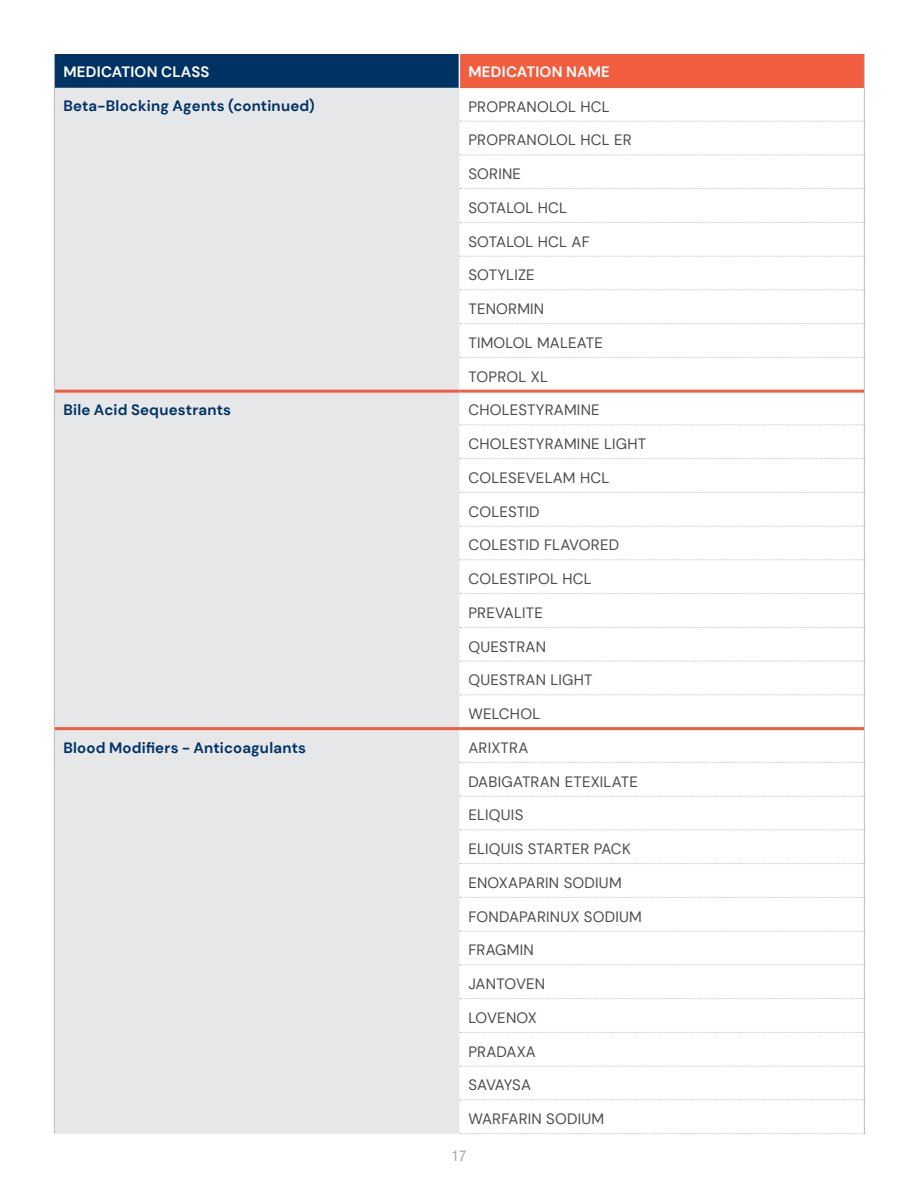
<style>
.page{position:relative;width:918px;height:1188px;background:#fff}
.page>*{position:absolute;margin:0;border:0;box-sizing:border-box;transform-origin:0 0}
.TLB_Body_CAPS{font:15px "DM Sans";letter-spacing:.015em;color:#4b4c4d}
.TLB_HD_10_12_3005{font:700 15px "DM Sans";letter-spacing:.01em;color:#003264}
.TBL_HD_10_12_100W{font:700 15px "DM Sans";letter-spacing:.015em;color:#fff}
.TLB_Body_CAPS-2{font:15px "DM Sans";letter-spacing:-.04em;color:#4b4c4d}
.t1{font:condensed 15px "Helvetica Neue LT Std";color:#a9a8aa}
</style>
<div class="page">
<div style="left:54px;top:54px;width:405px;height:34px;background:#003264"></div>
<div style="left:459px;top:54px;width:405px;height:34px;background:#f15d3f"></div>
<div style="left:55px;top:88px;width:404px;height:1046px;background:#e6e7e9"></div>
<hr style="left:459px;top:54px;width:1px;height:34px;background:#fff">
<hr style="left:55px;top:390px;width:404px;height:3px;background:#f15d3f">
<hr style="left:55px;top:727px;width:404px;height:3px;background:#f15d3f">
<hr style="left:54px;top:88px;width:1px;height:33px;background:#bcbdc0">
<hr style="left:54px;top:121px;width:1px;height:34px;background:#bcbdc0">
<hr style="left:54px;top:155px;width:1px;height:34px;background:#bcbdc0">
<hr style="left:54px;top:189px;width:1px;height:33px;background:#bcbdc0">
<hr style="left:54px;top:222px;width:1px;height:34px;background:#bcbdc0">
<hr style="left:54px;top:256px;width:1px;height:34px;background:#bcbdc0">
<hr style="left:54px;top:290px;width:1px;height:34px;background:#bcbdc0">
<hr style="left:54px;top:324px;width:1px;height:33px;background:#bcbdc0">
<hr style="left:54px;top:357px;width:1px;height:34px;background:#bcbdc0">
<hr style="left:54px;top:391px;width:1px;height:34px;background:#bcbdc0">
<hr style="left:54px;top:425px;width:1px;height:34px;background:#bcbdc0">
<hr style="left:54px;top:459px;width:1px;height:33px;background:#bcbdc0">
<hr style="left:54px;top:492px;width:1px;height:34px;background:#bcbdc0">
<hr style="left:54px;top:526px;width:1px;height:34px;background:#bcbdc0">
<hr style="left:54px;top:560px;width:1px;height:34px;background:#bcbdc0">
<hr style="left:54px;top:594px;width:1px;height:33px;background:#bcbdc0">
<hr style="left:54px;top:627px;width:1px;height:34px;background:#bcbdc0">
<hr style="left:54px;top:661px;width:1px;height:34px;background:#bcbdc0">
<hr style="left:54px;top:695px;width:1px;height:34px;background:#bcbdc0">
<hr style="left:54px;top:729px;width:1px;height:33px;background:#bcbdc0">
<hr style="left:54px;top:762px;width:1px;height:34px;background:#bcbdc0">
<hr style="left:54px;top:796px;width:1px;height:34px;background:#bcbdc0">
<hr style="left:54px;top:830px;width:1px;height:34px;background:#bcbdc0">
<hr style="left:54px;top:864px;width:1px;height:33px;background:#bcbdc0">
<hr style="left:54px;top:897px;width:1px;height:34px;background:#bcbdc0">
<hr style="left:54px;top:931px;width:1px;height:34px;background:#bcbdc0">
<hr style="left:54px;top:965px;width:1px;height:34px;background:#bcbdc0">
<hr style="left:54px;top:999px;width:1px;height:33px;background:#bcbdc0">
<hr style="left:864px;top:88px;width:1px;height:33px;background:#bcbdc0">
<hr style="left:864px;top:121px;width:1px;height:34px;background:#bcbdc0">
<hr style="left:864px;top:155px;width:1px;height:34px;background:#bcbdc0">
<hr style="left:864px;top:189px;width:1px;height:33px;background:#bcbdc0">
<hr style="left:864px;top:222px;width:1px;height:34px;background:#bcbdc0">
<hr style="left:864px;top:256px;width:1px;height:34px;background:#bcbdc0">
<hr style="left:864px;top:290px;width:1px;height:34px;background:#bcbdc0">
<hr style="left:864px;top:324px;width:1px;height:33px;background:#bcbdc0">
<hr style="left:864px;top:357px;width:1px;height:34px;background:#bcbdc0">
<hr style="left:864px;top:391px;width:1px;height:34px;background:#bcbdc0">
<hr style="left:864px;top:425px;width:1px;height:34px;background:#bcbdc0">
<hr style="left:864px;top:459px;width:1px;height:33px;background:#bcbdc0">
<hr style="left:864px;top:492px;width:1px;height:34px;background:#bcbdc0">
<hr style="left:864px;top:526px;width:1px;height:34px;background:#bcbdc0">
<hr style="left:864px;top:560px;width:1px;height:34px;background:#bcbdc0">
<hr style="left:864px;top:594px;width:1px;height:33px;background:#bcbdc0">
<hr style="left:864px;top:627px;width:1px;height:34px;background:#bcbdc0">
<hr style="left:864px;top:661px;width:1px;height:34px;background:#bcbdc0">
<hr style="left:864px;top:695px;width:1px;height:34px;background:#bcbdc0">
<hr style="left:864px;top:729px;width:1px;height:33px;background:#bcbdc0">
<hr style="left:864px;top:762px;width:1px;height:34px;background:#bcbdc0">
<hr style="left:864px;top:796px;width:1px;height:34px;background:#bcbdc0">
<hr style="left:864px;top:830px;width:1px;height:34px;background:#bcbdc0">
<hr style="left:864px;top:864px;width:1px;height:33px;background:#bcbdc0">
<hr style="left:864px;top:897px;width:1px;height:34px;background:#bcbdc0">
<hr style="left:864px;top:931px;width:1px;height:34px;background:#bcbdc0">
<hr style="left:864px;top:965px;width:1px;height:34px;background:#bcbdc0">
<hr style="left:864px;top:999px;width:1px;height:33px;background:#bcbdc0">
<hr style="left:54px;top:54px;width:1px;height:34px;background:#bcbdc0">
<hr style="left:864px;top:54px;width:1px;height:34px;background:#bcbdc0">
<hr style="left:54px;top:1032px;width:1px;height:34px;background:#bcbdc0">
<hr style="left:54px;top:1066px;width:1px;height:34px;background:#bcbdc0">
<hr style="left:54px;top:1100px;width:1px;height:34px;background:#bcbdc0">
<hr style="left:864px;top:1032px;width:1px;height:34px;background:#bcbdc0">
<hr style="left:864px;top:1066px;width:1px;height:34px;background:#bcbdc0">
<hr style="left:864px;top:1100px;width:1px;height:33px;background:#bcbdc0">
<svg style="left:460px;top:121px;width:404px;height:1px"></svg>
<svg style="left:460px;top:154px;width:404px;height:1px"></svg>
<svg style="left:460px;top:188px;width:404px;height:1px"></svg>
<svg style="left:460px;top:222px;width:404px;height:1px"></svg>
<svg style="left:460px;top:256px;width:404px;height:1px"></svg>
<svg style="left:460px;top:290px;width:404px;height:1px"></svg>
<svg style="left:460px;top:323px;width:404px;height:1px"></svg>
<svg style="left:460px;top:357px;width:404px;height:1px"></svg>
<svg style="left:460px;top:424px;width:404px;height:1px"></svg>
<svg style="left:460px;top:458px;width:404px;height:1px"></svg>
<svg style="left:460px;top:492px;width:404px;height:1px"></svg>
<svg style="left:460px;top:526px;width:404px;height:1px"></svg>
<svg style="left:460px;top:560px;width:404px;height:1px"></svg>
<svg style="left:460px;top:593px;width:404px;height:1px"></svg>
<svg style="left:460px;top:627px;width:404px;height:1px"></svg>
<svg style="left:460px;top:661px;width:404px;height:1px"></svg>
<svg style="left:460px;top:694px;width:404px;height:1px"></svg>
<svg style="left:460px;top:762px;width:404px;height:1px"></svg>
<svg style="left:460px;top:796px;width:404px;height:1px"></svg>
<svg style="left:460px;top:830px;width:404px;height:1px"></svg>
<svg style="left:460px;top:863px;width:404px;height:1px"></svg>
<svg style="left:460px;top:897px;width:404px;height:1px"></svg>
<svg style="left:460px;top:931px;width:404px;height:1px"></svg>
<svg style="left:460px;top:964px;width:404px;height:1px"></svg>
<svg style="left:460px;top:998px;width:404px;height:1px"></svg>
<svg style="left:460px;top:1032px;width:404px;height:1px"></svg>
<svg style="left:460px;top:1066px;width:404px;height:1px"></svg>
<svg style="left:460px;top:1100px;width:404px;height:1px"></svg>
<svg style="left:460px;top:1133px;width:405px;height:1px"></svg>
<hr style="left:459px;top:390px;width:405px;height:3px;background:#f15d3f">
<hr style="left:459px;top:727px;width:405px;height:3px;background:#f15d3f">
<p class="TBL_HD_10_12_100W" style="left:63px;top:62px;width:148px">MEDICATION CLASS</p>
<p class="TBL_HD_10_12_100W" style="left:468px;top:62px;width:143px">MEDICATION NAME</p>
<p class="TLB_HD_10_12_3005" style="left:63px;top:97px;width:253px">Beta-Blocking Agents (continued)</p>
<p class="TLB_Body_CAPS" style="left:468px;top:97px;width:143px">PROPRANOLOL HCL</p>
<p class="TLB_Body_CAPS" style="left:468px;top:131px;width:165px">PROPRANOLOL HCL ER</p>
<p class="TLB_Body_CAPS" style="left:468px;top:165px;width:54px">SORINE</p>
<p class="TLB_Body_CAPS" style="left:468px;top:198px;width:100px">SOTALOL HCL</p>
<p class="TLB_Body_CAPS" style="left:468px;top:232px;width:123px">SOTALOL HCL AF</p>
<p class="TLB_Body_CAPS" style="left:468px;top:266px;width:68px">SOTYLIZE</p>
<p class="TLB_Body_CAPS" style="left:468px;top:300px;width:77px">TENORMIN</p>
<p class="TLB_Body_CAPS" style="left:468px;top:333px;width:136px">TIMOLOL MALEATE</p>
<p class="TLB_Body_CAPS" style="left:468px;top:367px;width:81px">TOPROL XL</p>
<p class="TLB_HD_10_12_3005" style="left:63px;top:400px;width:169px">Bile Acid Sequestrants</p>
<p class="TLB_Body_CAPS" style="left:468px;top:401px;width:133px">CHOLESTYRAMINE</p>
<p class="TLB_Body_CAPS" style="left:468px;top:435px;width:179px">CHOLESTYRAMINE LIGHT</p>
<p class="TLB_Body_CAPS" style="left:468px;top:468px;width:143px">COLESEVELAM HCL</p>
<p class="TLB_Body_CAPS" style="left:468px;top:502px;width:73px">COLESTID</p>
<p class="TLB_Body_CAPS" style="left:468px;top:536px;width:152px">COLESTID FLAVORED</p>
<p class="TLB_Body_CAPS" style="left:468px;top:570px;width:125px">COLESTIPOL HCL</p>
<p class="TLB_Body_CAPS" style="left:468px;top:603px;width:76px">PREVALITE</p>
<p class="TLB_Body_CAPS" style="left:468px;top:637px;width:79px">QUESTRAN</p>
<p class="TLB_Body_CAPS" style="left:468px;top:671px;width:126px">QUESTRAN LIGHT</p>
<p class="TLB_Body_CAPS" style="left:468px;top:705px;width:73px">WELCHOL</p>
<p class="TLB_HD_10_12_3005" style="left:63px;top:738px;width:244px">Blood Modifiers - Anticoagulants</p>
<p class="TLB_Body_CAPS" style="left:468px;top:738px;width:61px">ARIXTRA</p>
<p class="TLB_Body_CAPS" style="left:468px;top:772px;width:171px">DABIGATRAN ETEXILATE</p>
<p class="TLB_Body_CAPS" style="left:468px;top:806px;width:56px">ELIQUIS</p>
<p class="TLB_Body_CAPS" style="left:468px;top:840px;width:164px">ELIQUIS STARTER PACK</p>
<p class="TLB_Body_CAPS" style="left:468px;top:873px;width:155px">ENOXAPARIN SODIUM</p>
<p class="TLB_Body_CAPS" style="left:468px;top:907px;width:175px">FONDAPARINUX SODIUM</p>
<p class="TLB_Body_CAPS" style="left:468px;top:941px;width:67px">FRAGMIN</p>
<p class="TLB_Body_CAPS" style="left:468px;top:975px;width:78px">JANTOVEN</p>
<p class="TLB_Body_CAPS" style="left:468px;top:1008px;width:70px">LOVENOX</p>
<p class="TLB_Body_CAPS" style="left:468px;top:1042px;width:69px">PRADAXA</p>
<p class="TLB_Body_CAPS-2" style="left:468px;top:1076px;width:64px">SAVAYSA</p>
<p class="TLB_Body_CAPS" style="left:468px;top:1110px;width:137px">WARFARIN SODIUM</p>
<p class="t1" style="left:452px;top:1147px;width:16px">17</p>
</div>
